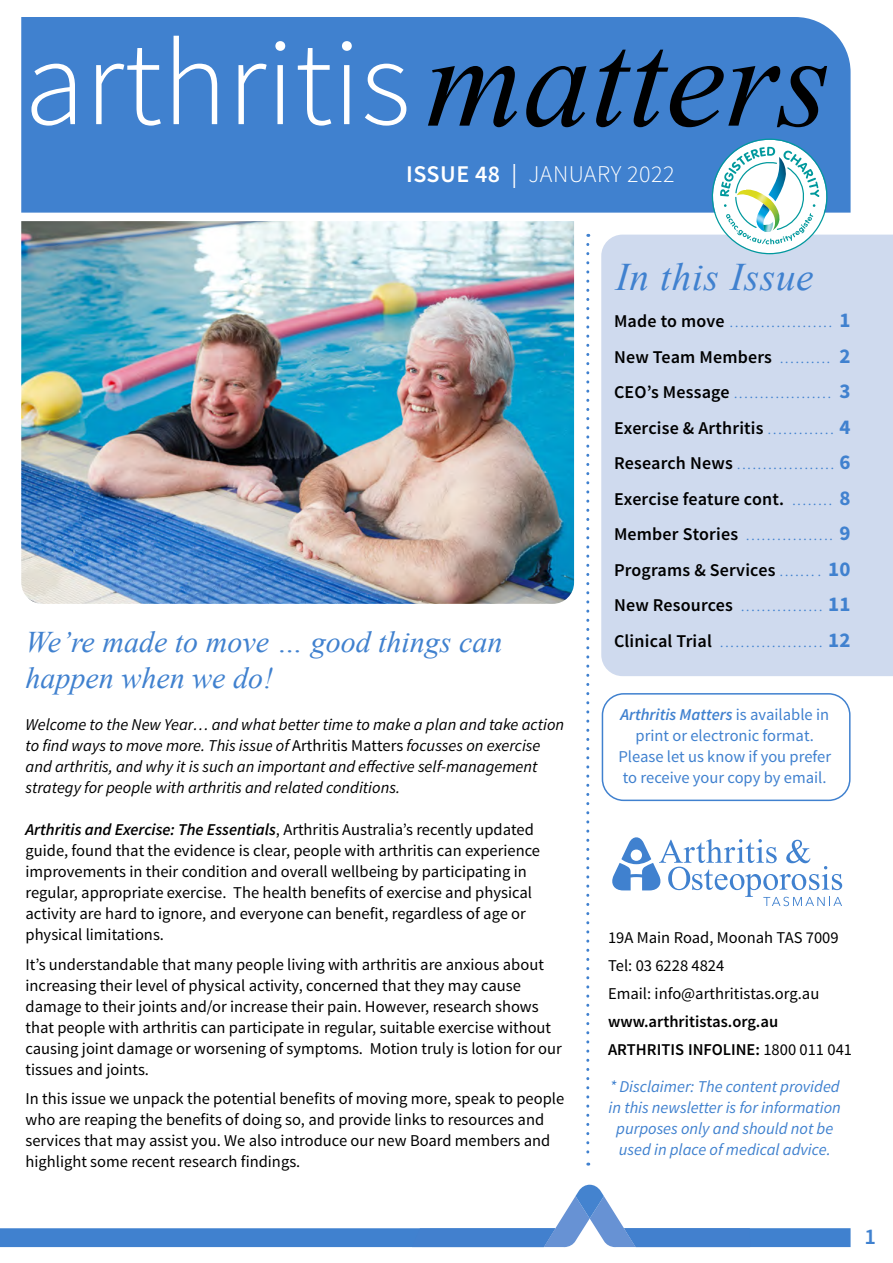
<style>
.page{position:relative;width:893px;height:1263px;background:#fff}
.page>*{position:absolute;margin:0;border:0;box-sizing:border-box;transform-origin:0 0}
.t1{font:300 123px "Source Sans Pro";color:#fff}
.t2{font:italic 39px "Times New Roman";letter-spacing:.02em;color:#4081cf}
.t3{font:italic 30px/36px "Times New Roman";color:#4081cf}
.t4{font:300 24px "Source Sans Pro";letter-spacing:.02em;color:#fff}
.t5{font:600 22.5px "Source Sans Pro";color:#4081cf}
.t6{font:300 18px/35.5px "Source Sans Pro";color:#4081cf;text-align:justify}
.t7{font:16.5px/21px "Source Sans Pro";color:#000}
.t8{font:italic 16.5px/21px "Source Sans Pro";color:#000}
.t9{font:italic 16.5px/21px "Source Sans Pro";color:#4081cf;text-align:center}
.t10{font:16.5px/21px "Source Sans Pro";color:#4081cf;text-align:center}
.t11{font:600 16.5px/28px "Source Sans Pro";color:#000}
.s1{font-family:"Times New Roman";font-weight:400;font-style:italic;font-size:135px;color:#000}
.s2{font-weight:600}
.s3{font-weight:400}
.s4{font-style:normal}
.s5{font-weight:600;font-style:italic}
.s6{font-weight:600;color:#000}
.s7{font-weight:700;font-size:21px}
</style>
<div class="page">
<div style="left:601px;top:235px;width:292px;height:441px;background:#cfdaee"></div>
<svg style="left:0;top:1185px;width:851px;height:62px"></svg>
<div style="left:602px;top:693px;width:248px;height:108px;border:2px solid #4081cf;border-radius:21px"></div>
<svg style="left:612px;top:837px;width:230px;height:69px"></svg>
<svg style="left:586px;top:244px;width:3px;height:921px"></svg>
<div style="left:21px;top:17px;width:830px;height:196px;background:#4081cf"></div>
<img style="left:21px;top:221px;width:553px;height:383px">
<svg style="left:711px;top:138px;width:117px;height:117px"></svg>
<h1 class="t1" style="left:23px;top:9px;width:809px">arthritis<span class="s1">matters</span></h1>
<h3 class="t4" style="left:406px;top:159px;width:270px"><span class="s2">ISSUE 48</span> <span class="s3">|</span> JANUARY 2022</h3>
<h3 class="t3" style="left:26px;top:623px;width:478px">We’re made to move … good things can happen when we do!</h3>
<p class="t8" style="left:26px;top:714px;width:540px">Welcome to the New Year… and what better time to make a plan and take action to find ways to move more. This issue of <span class="s4">Arthritis Matters</span> focusses on exercise and arthritis, and why it is such an important and effective self-management strategy for people with arthritis and related conditions.</p>
<p class="t7" style="left:26px;top:819px;width:516px"><span class="s5">Arthritis and Exercise: The Essentials</span>, Arthritis Australia’s recently updated guide, found that the evidence is clear, people with arthritis can experience improvements in their condition and overall wellbeing by participating in regular, appropriate exercise. The health benefits of exercise and physical activity are hard to ignore, and everyone can benefit, regardless of age or physical limitations.</p>
<p class="t7" style="left:26px;top:954px;width:538px">It’s understandable that many people living with arthritis are anxious about increasing their level of physical activity, concerned that they may cause damage to their joints and/or increase their pain. However, research shows that people with arthritis can participate in regular, suitable exercise without causing joint damage or worsening of symptoms. Motion truly is lotion for our tissues and joints.</p>
<p class="t7" style="left:26px;top:1088px;width:540px">In this issue we unpack the potential benefits of moving more, speak to people who are reaping the benefits of doing so, and provide links to resources and services that may assist you. We also introduce our new Board members and highlight some recent research findings.</p>
<h2 class="t2" style="left:616px;top:250px;width:199px">In this Issue</h2>
<p class="t6" style="left:614px;top:304px;width:238px"><span class="s6">Made to move</span> .................... <span class="s7">1<br></span><span class="s6">New Team Members</span> .......... <span class="s7">2<br></span><span class="s6">CEO’s Message</span> ................... <span class="s7">3<br></span><span class="s6">Exercise &amp; Arthritis</span> ............. <span class="s7">4<br></span><span class="s6">Research News</span> ................... <span class="s7">6<br></span><span class="s6">Exercise feature cont.</span> ........ <span class="s7">8<br></span><span class="s6">Member Stories</span> ................. <span class="s7">9<br></span><span class="s6">Programs &amp; Services</span> ........ <span class="s7">10<br></span><span class="s6">New Resources</span> ................ <span class="s7">11<br></span><span class="s6">Clinical Trial</span> .................... <span class="s7">12</span></p>
<p class="t10" style="left:618px;top:704px;width:214px"><span class="s5">Arthritis Matters</span> is available in print or electronic format.<br>Please let us know if you prefer to receive your copy by email.</p>
<p class="t7" style="left:608px;top:923px;width:232px;line-height:28px">19A Main Road, Moonah TAS 7009<br>Tel: 03 6228 4824<br>Email: info@arthritistas.org.au</p>
<p class="t11" style="left:608px;top:1008px;width:246px">www.arthritistas.org.au<br>ARTHRITIS INFOLINE: <span class="s3">1800 011 041</span></p>
<p class="t9" style="left:609px;top:1076px;width:234px">* Disclaimer: The content provided in this newsletter is for information purposes only and should not be used in place of medical advice.</p>
<h3 class="t5" style="left:864px;top:1222px;width:13px">1</h3>
</div>
